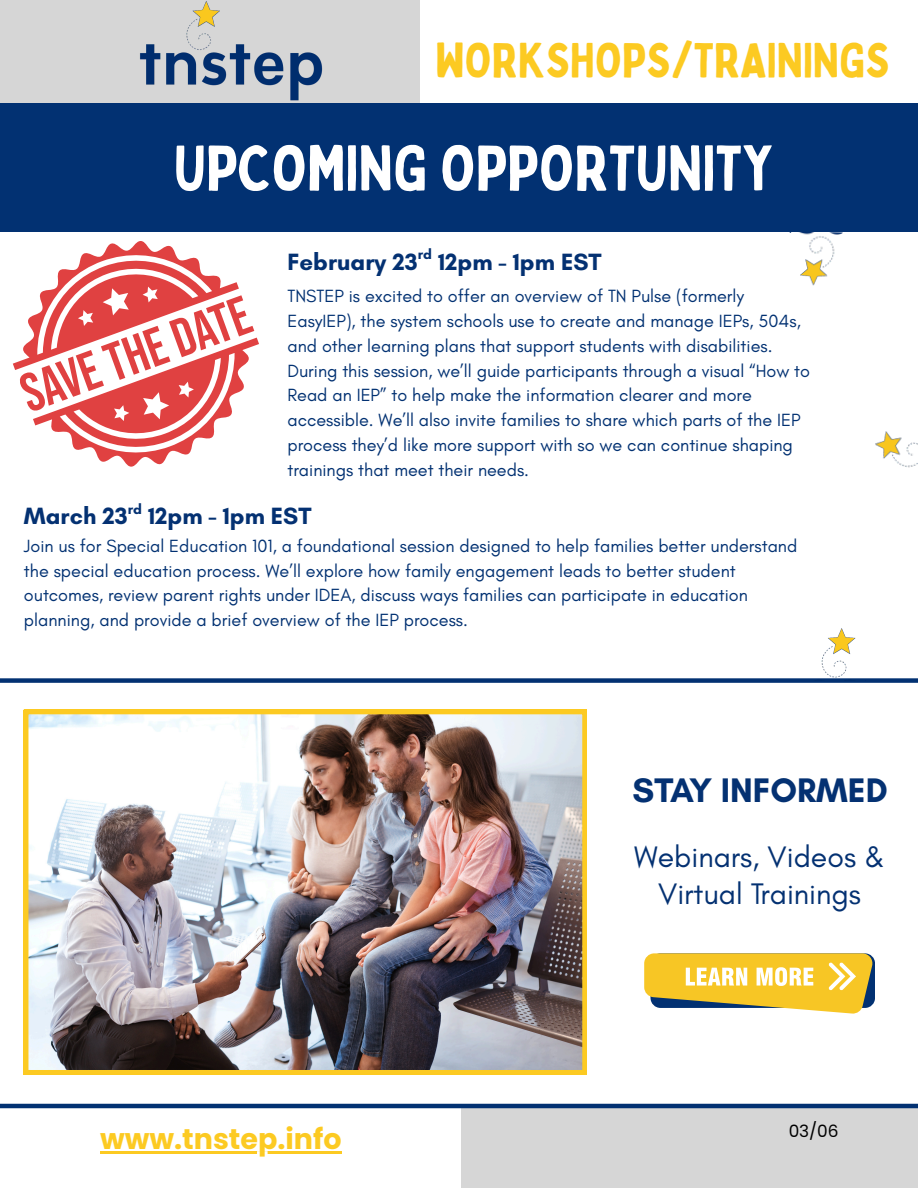
<style>
.page{position:relative;width:918px;height:1188px;background:#fff}
.page>*{position:absolute;margin:0;border:0;box-sizing:border-box;transform-origin:0 0}
.t1{font:63px "Bobby Jones";color:#fff}
.t2{font:48px "Bobby Jones";color:#fcca22}
.t3{font:700 34.65px "Glacial Indifference";color:#043172}
.t4{font:30.15px/37.2px "Glacial Indifference";color:#043172;text-align:center}
.t5{font:700 28.5px "Poppins";color:#fcca22}
.t6{font:700 24px "Glacial Indifference";color:#043172}
.t7{font:18px/24.8px "Glacial Indifference";color:#023172}
.t8{font:16.95px "Poppins";color:#000}
.t9{font:700 14.4px "Glacial Indifference";color:#043172}
</style>
<div class="page">
<div style="left:461px;top:1106px;width:457px;height:82px;background:#d6d6d6"></div>
<hr style="left:0;top:1104px;width:918px;height:4px;background:#023172">
<div style="left:0;top:103px;width:918px;height:129px;background:#023172"></div>
<div style="left:0;top:0;width:419px;height:103px;background:#d6d6d6"></div>
<img style="left:140px;top:1px;width:183px;height:100px">
<div style="left:0;top:678px;width:918px;height:5px;background:#023172"></div>
<img style="left:24px;top:710px;width:562px;height:364px">
<svg style="left:644px;top:953px;width:230px;height:61px"></svg>
<svg style="left:13px;top:241px;width:246px;height:226px"></svg>
<svg style="left:19px;top:295px;width:235px;height:117px"></svg>
<hr style="left:100px;top:1152px;width:242px;height:2px;background:#fcca22">
<img style="left:812px;top:628px;width:53px;height:51px">
<img style="left:875px;top:431px;width:43px;height:37px">
<img style="left:789px;top:232px;width:54px;height:54px">
<h2 class="t2" style="left:436px;top:30px;width:456px">WORKSHOPS/TRAININGS</h2>
<h1 class="t1" style="left:174px;top:128px;width:601px">UPCOMING OPPORTUNITY</h1>
<p class="t9" style="left:418px;top:246px;width:16px">rd</p>
<h3 class="t6" style="left:287px;top:247px;width:316px">February 23 12pm - 1pm EST</h3>
<p class="t7" style="left:287px;top:284px;width:515px">TNSTEP is excited to offer an overview of TN Pulse (formerly<br>EasyIEP), the system schools use to create and manage IEPs, 504s, and other learning plans that support students with disabilities.</p>
<p class="t7" style="left:287px;top:358px;width:524px">During this session, we’ll guide participants through a visual “How to Read an IEP” to help make the information clearer and more accessible. We’ll also invite families to share which parts of the IEP process they’d like more support with so we can continue shaping trainings that meet their needs.</p>
<p class="t9" style="left:128px;top:500px;width:16px">rd</p>
<p class="t7" style="left:24px;top:533px;width:775px">Join us for Special Education 101, a foundational session designed to help families better understand the special education process. We’ll explore how family engagement leads to better student outcomes, review parent rights under IDEA, discuss ways families can participate in education planning, and provide a brief overview of the IEP process.</p>
<h3 class="t6" style="left:24px;top:501px;width:289px">March 23 12pm - 1pm EST</h3>
<h3 class="t3" style="left:633px;top:769px;width:257px">STAY INFORMED</h3>
<h3 class="t5" style="left:100px;top:1120px;width:243px">www.tnstep.info</h3>
<h5 class="t4" style="left:634px;top:838px;width:253px">Webinars, Videos &amp;<br>Virtual Trainings</h5>
<p class="t8" style="left:789px;top:1119px;width:52px">03/06</p>
</div>
